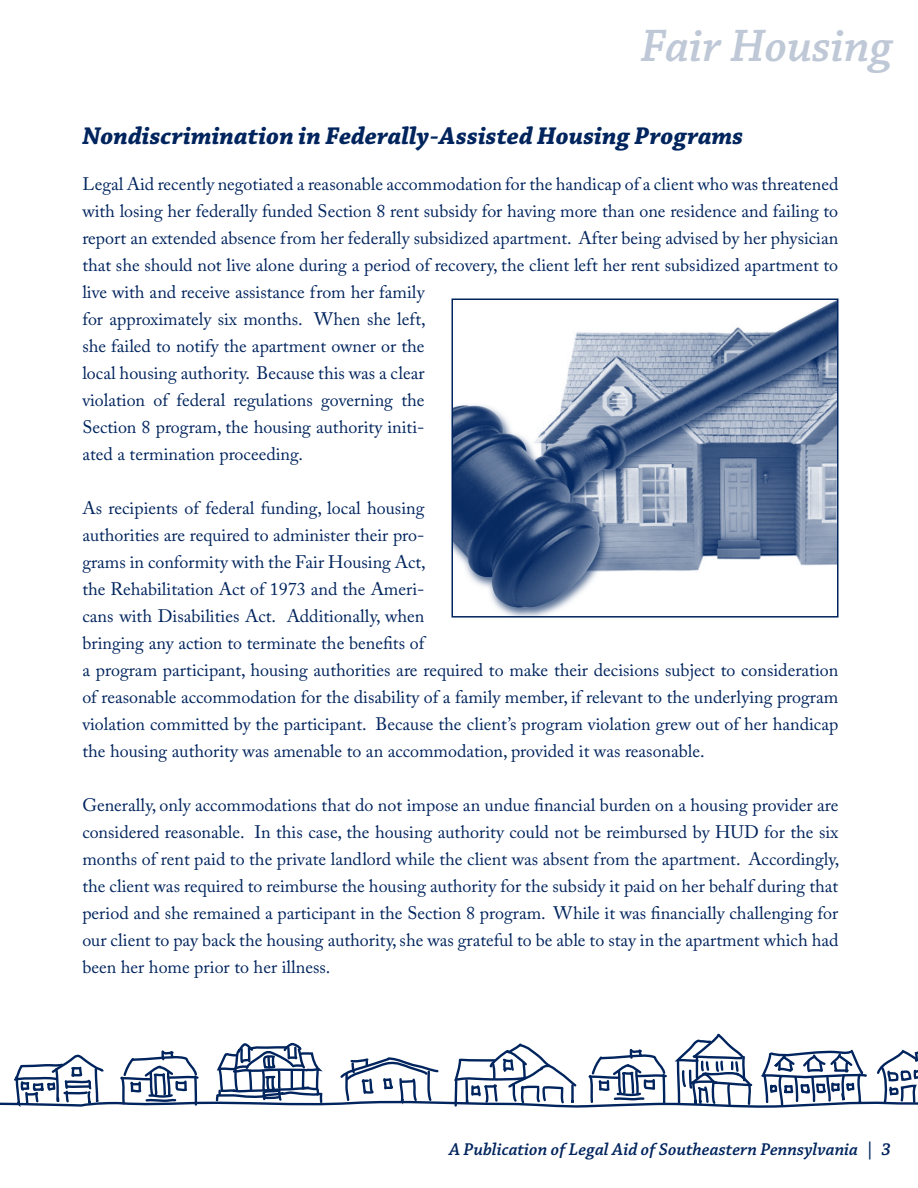
<style>
.page{position:relative;width:918px;height:1188px;background:#fff}
.page>*{position:absolute;margin:0;border:0;box-sizing:border-box;transform-origin:0 0}
.t1{font:italic 600 48px "Chaparral Pro";color:#bfc8d6}
.t2{font:italic 700 25.5px "Chaparral Pro";color:#00245d}
.t3{font:18px/27px "Adobe Caslon Pro";color:#00245d}
.t4{font:italic 600 18px "Chaparral Pro";color:#00245d}
</style>
<div class="page">
<svg style="left:0;top:1033px;width:918px;height:75px"></svg>
<img style="left:455px;top:301px;width:380px;height:314px">
<div style="left:452px;top:298px;width:386px;height:320px;border:2px solid #00245d"></div>
<h1 class="t1" style="left:641px;top:19px;width:253px">Fair Housing</h1>
<h2 class="t2" style="left:82px;top:121px;width:662px">Nondiscrimination in Federally-Assisted Housing Programs</h2>
<p class="t3" style="left:82px;top:171px;width:758px">Legal Aid recently negotiated a reasonable accommodation for the handicap of a client who was threatened with losing her federally funded Section 8 rent subsidy for having more than one residence and failing to report an extended absence from her federally subsidized apartment. After being advised by her physician that she should not live alone during a period of recovery, the client left her rent subsidized apartment to live with and receive assistance from her family<br>for approximately six months. When she left,<br>she failed to notify the apartment owner or the<br>local housing authority. Because this was a clear<br>violation of federal regulations governing the<br>Section 8 program, the housing authority initi-<br>ated a termination proceeding.</p>
<p class="t3" style="left:82px;top:495px;width:758px">As recipients of federal funding, local housing<br>authorities are required to administer their pro-<br>grams in conformity with the Fair Housing Act,<br>the Rehabilitation Act of 1973 and the Ameri-<br>cans with Disabilities Act. Additionally, when<br>bringing any action to terminate the benefits of<br>a program participant, housing authorities are required to make their decisions subject to consideration of reasonable accommodation for the disability of a family member, if relevant to the underlying program violation committed by the participant. Because the client’s program violation grew out of her handicap the housing authority was amenable to an accommodation, provided it was reasonable.</p>
<p class="t3" style="left:82px;top:792px;width:759px;text-align:justify">Generally, only accommodations that do not impose an undue financial burden on a housing provider are considered reasonable. In this case, the housing authority could not be reimbursed by HUD for the six months of rent paid to the private landlord while the client was absent from the apartment. Accordingly, the client was required to reimburse the housing authority for the subsidy it paid on her behalf during that period and she remained a participant in the Section 8 program. While it was financially challenging for our client to pay back the housing authority, she was grateful to be able to stay in the apartment which had been her home prior to her illness.</p>
<p class="t4" style="left:449px;top:1139px;width:443px">A Publication of Legal Aid of Southeastern Pennsylvania | 3</p>
</div>
